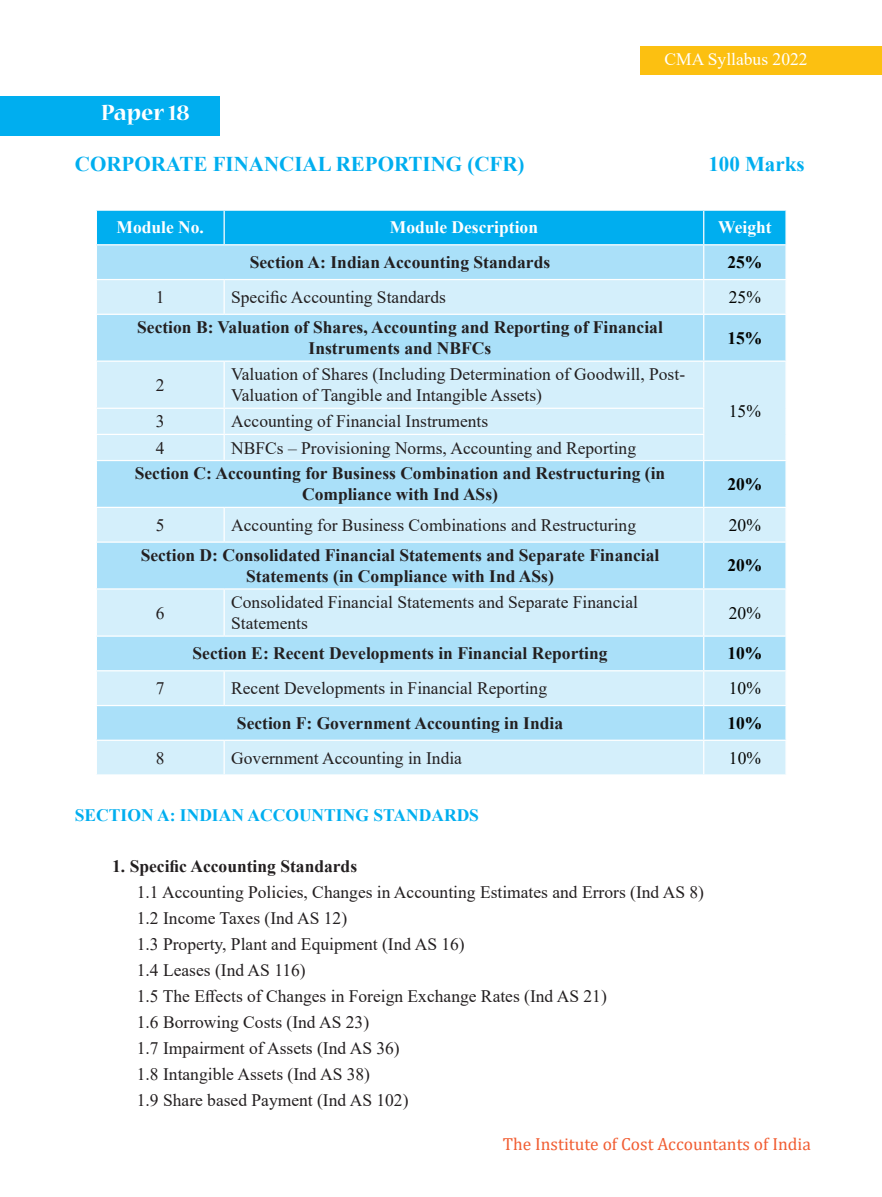
<style>
.page{position:relative;width:882px;height:1197px;background:#fff}
.page>*{position:absolute;margin:0;border:0;box-sizing:border-box;transform-origin:0 0}
.t1{font:700 24.5px "Nueva Std";color:#fff}
.t2{font:700 21px "Times New Roman";color:#00aeef}
.t3{font:17.5px/25.9px "Times New Roman";color:#231f20}
.t4{font:700 17.5px/21px "Times New Roman";color:#231f20;text-align:center}
.t5{font:17.5px "Cambria";color:#f15d32}
.t6{font:700 17.5px "Times New Roman";color:#00aeef}
.t7{font:700 17.5px "Times New Roman";color:#fff}
.t8{font:700 17.5px "Times New Roman";color:#040503}
.t9{font:17.5px "Times New Roman";color:#040503}
.t10{font:17.5px "Times New Roman";color:#fff}
</style>
<div class="page">
<div style="left:640px;top:46px;width:242px;height:28px;background:#fcc011"></div>
<div style="left:97px;top:211px;width:688px;height:33px;background:#00aeef"></div>
<div style="left:97px;top:245px;width:688px;height:34px;background:#aae0f9"></div>
<svg style="left:97px;top:280px;width:688px;height:494px;fill:#d4effb"></svg>
<hr style="left:224px;top:211px;width:1px;height:33px;background:#fff">
<hr style="left:703px;top:211px;width:1px;height:33px;background:#fff">
<hr style="left:703px;top:245px;width:1px;height:34px;background:#fff">
<hr style="left:224px;top:280px;width:1px;height:34px;background:#fff">
<hr style="left:703px;top:280px;width:1px;height:34px;background:#fff">
<hr style="left:96px;top:314px;width:128px;height:1px;background:#fff">
<hr style="left:224px;top:314px;width:480px;height:1px;background:#fff">
<hr style="left:704px;top:314px;width:83px;height:1px;background:#fff">
<hr style="left:703px;top:315px;width:1px;height:46px;background:#fff">
<hr style="left:96px;top:361px;width:128px;height:1px;background:#fff">
<hr style="left:224px;top:361px;width:480px;height:1px;background:#fff">
<hr style="left:224px;top:362px;width:1px;height:46px;background:#fff">
<hr style="left:704px;top:361px;width:83px;height:1px;background:#fff">
<hr style="left:703px;top:362px;width:1px;height:46px;background:#fff">
<hr style="left:96px;top:408px;width:128px;height:1px;background:#fff">
<hr style="left:224px;top:408px;width:480px;height:1px;background:#fff">
<hr style="left:96px;top:434px;width:128px;height:1px;background:#fff">
<hr style="left:224px;top:434px;width:480px;height:1px;background:#fff">
<svg style="left:224px;top:409px;width:1px;height:51px"></svg>
<svg style="left:703px;top:409px;width:1px;height:51px"></svg>
<hr style="left:96px;top:460px;width:128px;height:1px;background:#fff">
<hr style="left:224px;top:460px;width:480px;height:1px;background:#fff">
<hr style="left:704px;top:460px;width:83px;height:1px;background:#fff">
<hr style="left:703px;top:461px;width:1px;height:46px;background:#fff">
<hr style="left:96px;top:507px;width:128px;height:1px;background:#fff">
<hr style="left:224px;top:507px;width:480px;height:1px;background:#fff">
<hr style="left:224px;top:508px;width:1px;height:33px;background:#fff">
<hr style="left:704px;top:507px;width:83px;height:1px;background:#fff">
<hr style="left:703px;top:508px;width:1px;height:33px;background:#fff">
<hr style="left:96px;top:541px;width:128px;height:2px;background:#fff">
<hr style="left:224px;top:541px;width:480px;height:2px;background:#fff">
<hr style="left:704px;top:541px;width:83px;height:2px;background:#fff">
<hr style="left:703px;top:543px;width:1px;height:45px;background:#fff">
<hr style="left:96px;top:588px;width:128px;height:2px;background:#fff">
<hr style="left:224px;top:588px;width:480px;height:2px;background:#fff">
<hr style="left:224px;top:590px;width:1px;height:45px;background:#fff">
<hr style="left:704px;top:588px;width:83px;height:2px;background:#fff">
<hr style="left:703px;top:590px;width:1px;height:45px;background:#fff">
<hr style="left:96px;top:635px;width:128px;height:2px;background:#fff">
<hr style="left:224px;top:635px;width:480px;height:2px;background:#fff">
<hr style="left:704px;top:635px;width:83px;height:2px;background:#fff">
<hr style="left:703px;top:637px;width:1px;height:33px;background:#fff">
<hr style="left:96px;top:670px;width:128px;height:1px;background:#fff">
<hr style="left:224px;top:670px;width:480px;height:1px;background:#fff">
<hr style="left:224px;top:671px;width:1px;height:34px;background:#fff">
<hr style="left:704px;top:670px;width:83px;height:1px;background:#fff">
<hr style="left:703px;top:671px;width:1px;height:34px;background:#fff">
<hr style="left:96px;top:705px;width:128px;height:1px;background:#fff">
<hr style="left:224px;top:705px;width:480px;height:1px;background:#fff">
<hr style="left:704px;top:705px;width:83px;height:1px;background:#fff">
<hr style="left:703px;top:706px;width:1px;height:34px;background:#fff">
<hr style="left:96px;top:740px;width:128px;height:1px;background:#fff">
<hr style="left:224px;top:740px;width:480px;height:1px;background:#fff">
<hr style="left:224px;top:741px;width:1px;height:33px;background:#fff">
<hr style="left:704px;top:740px;width:83px;height:1px;background:#fff">
<hr style="left:703px;top:741px;width:1px;height:33px;background:#fff">
<div style="left:0;top:96px;width:219px;height:40px;background:#00aeef"></div>
<h1 class="t1" style="left:101px;top:101px;width:90px">Paper 18</h1>
<p class="t10" style="left:665px;top:47px;width:144px">CMA Syllabus 2022</p>
<p class="t2" style="left:75px;top:149px;width:451px">CORPORATE FINANCIAL REPORTING (CFR)</p>
<p class="t2" style="left:708px;top:149px;width:98px">100 Marks</p>
<p class="t7" style="left:117px;top:215px;width:89px">Module No.</p>
<p class="t7" style="left:390px;top:215px;width:150px">Module Description</p>
<p class="t7" style="left:718px;top:215px;width:55px">Weight</p>
<p class="t4" style="left:250px;top:251px;width:302px">Section A: Indian Accounting Standards</p>
<p class="t8" style="left:727px;top:250px;width:36px">25%</p>
<p class="t3" style="left:156px;top:284px;width:10px">1</p>
<p class="t3" style="left:231px;top:284px;width:216px">Specific Accounting Standards</p>
<p class="t9" style="left:729px;top:285px;width:34px">25%</p>
<p class="t4" style="left:137px;top:316px;width:527px">Section B: Valuation of Shares, Accounting and Reporting of Financial<br>Instruments and NBFCs</p>
<p class="t8" style="left:727px;top:325px;width:36px">15%</p>
<p class="t3" style="left:156px;top:371px;width:10px">2</p>
<p class="t3" style="left:231px;top:363px;width:455px;line-height:21px">Valuation of Shares (Including Determination of Goodwill, Post-<br>Valuation of Tangible and Intangible Assets)</p>
<p class="t9" style="left:729px;top:399px;width:34px">15%</p>
<p class="t3" style="left:156px;top:408px;width:10px">3</p>
<p class="t3" style="left:231px;top:408px;width:259px">Accounting of Financial Instruments</p>
<p class="t3" style="left:156px;top:434px;width:10px">4</p>
<p class="t3" style="left:231px;top:434px;width:406px">NBFCs – Provisioning Norms, Accounting and Reporting</p>
<p class="t4" style="left:135px;top:462px;width:532px">Section C: Accounting for Business Combination and Restructuring (in<br>Compliance with Ind ASs)</p>
<p class="t8" style="left:727px;top:471px;width:36px">20%</p>
<p class="t3" style="left:156px;top:511px;width:10px">5</p>
<p class="t3" style="left:231px;top:511px;width:406px">Accounting for Business Combinations and Restructuring</p>
<p class="t9" style="left:729px;top:513px;width:34px">20%</p>
<p class="t4" style="left:141px;top:544px;width:520px">Section D: Consolidated Financial Statements and Separate Financial<br>Statements (in Compliance with Ind ASs)</p>
<p class="t8" style="left:727px;top:553px;width:36px">20%</p>
<p class="t3" style="left:156px;top:599px;width:10px">6</p>
<p class="t3" style="left:231px;top:591px;width:408px;line-height:21px">Consolidated Financial Statements and Separate Financial<br>Statements</p>
<p class="t9" style="left:729px;top:600px;width:34px">20%</p>
<p class="t4" style="left:193px;top:642px;width:417px">Section E: Recent Developments in Financial Reporting</p>
<p class="t8" style="left:727px;top:641px;width:36px">10%</p>
<p class="t3" style="left:156px;top:675px;width:10px">7</p>
<p class="t3" style="left:231px;top:675px;width:317px">Recent Developments in Financial Reporting</p>
<p class="t9" style="left:729px;top:676px;width:34px">10%</p>
<p class="t4" style="left:237px;top:712px;width:328px">Section F: Government Accounting in India</p>
<p class="t8" style="left:727px;top:710px;width:36px">10%</p>
<p class="t3" style="left:156px;top:744px;width:10px">8</p>
<p class="t3" style="left:231px;top:744px;width:232px">Government Accounting in India</p>
<p class="t9" style="left:729px;top:745px;width:34px">10%</p>
<p class="t6" style="left:75px;top:802px;width:406px">SECTION A: INDIAN ACCOUNTING STANDARDS</p>
<p class="t4" style="left:112px;top:856px;width:247px">1. Specific Accounting Standards</p>
<p class="t3" style="left:137px;top:879px;width:569px">1.1 Accounting Policies, Changes in Accounting Estimates and Errors (Ind AS 8)<br>1.2 Income Taxes (Ind AS 12)<br>1.3 Property, Plant and Equipment (Ind AS 16)<br>1.4 Leases (Ind AS 116)<br>1.5 The Effects of Changes in Foreign Exchange Rates (Ind AS 21)<br>1.6 Borrowing Costs (Ind AS 23)<br>1.7 Impairment of Assets (Ind AS 36)<br>1.8 Intangible Assets (Ind AS 38)<br>1.9 Share based Payment (Ind AS 102)</p>
<p class="t5" style="left:503px;top:1133px;width:310px">The Institute of Cost Accountants of India</p>
</div>
